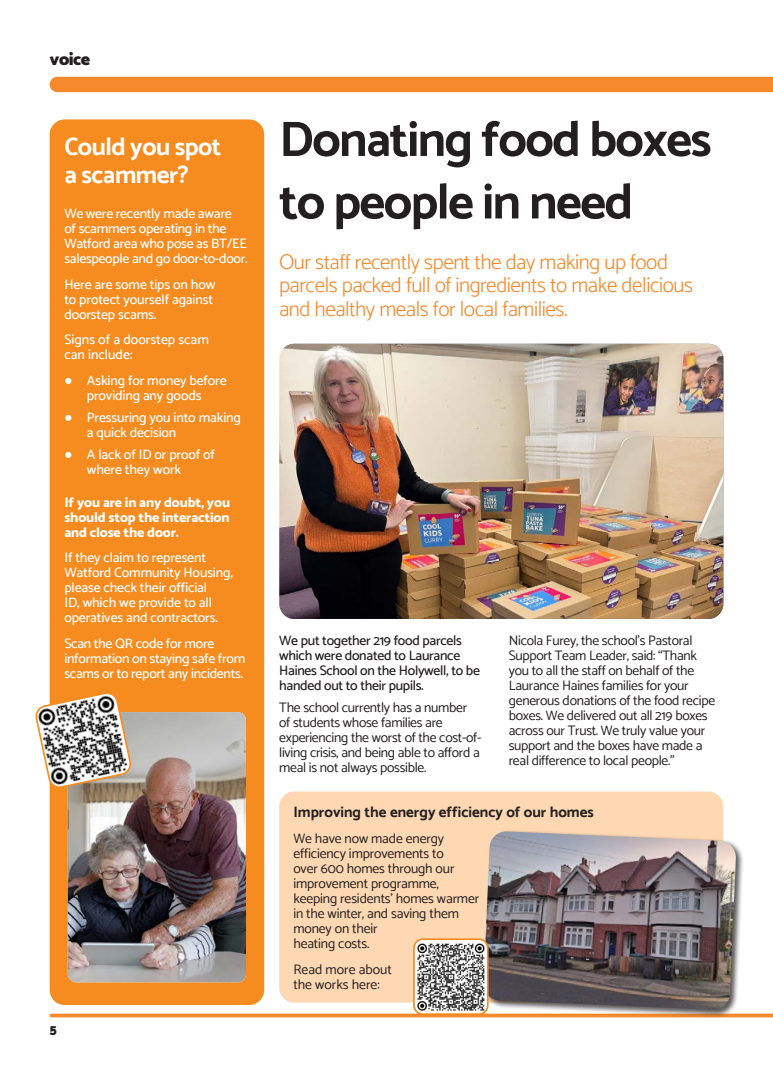
<style>
.page{position:relative;width:773px;height:1081px;background:#fff}
.page>*{position:absolute;margin:0;border:0;box-sizing:border-box;transform-origin:0 0}
.Body_1_abc_bullets{font:700 50px/62.5px "Catamaran";letter-spacing:-.03em;color:#231f20}
.Body_1_abc_bullets-2{font:700 25px/27.5px "Catamaran";letter-spacing:-.02em;color:#fff}
.Body_1_abc_bullets-3{font:300 21.25px/23.8px "Catamaran";letter-spacing:-.02em;color:#f5892c}
.Body_1_abc_bullets-4{font:900 17.5px "Catamaran";letter-spacing:-.03em;color:#231f20}
.t1{font:700 15px "Catamaran";color:#231f20}
.Body_1_abc_bullets-5{font:13.75px/15px "Catamaran";letter-spacing:-.02em;color:#231f20}
.Body_1_abc_bullets-6{font:500 13.75px/15px "Catamaran";letter-spacing:-.01em;color:#fff}
.Body_1_abc_bullets-7{font:500 13.75px/15px "Catamaran";letter-spacing:-.02em;color:#231f20}
.Body_1_abc_bullets-8{font:800 13.75px/15px "Catamaran";letter-spacing:-.01em;color:#fff;text-align:justify}
.Body_1_abc_bullets-9{font:13.75px/15px "Catamaran";color:#231f20}
.Body_1_abc_bullets-10{font:900 13.75px "Catamaran";color:#231f20}
.s1{font-weight:600;font-size:30px}
</style>
<div class="page">
<svg style="left:50px;top:1013px;width:722px;height:4px;background:#f69a4c"></svg>
<img style="left:279px;top:344px;width:444px;height:275px">
<div style="left:50px;top:77px;width:722px;height:15px;background:#f5892c"></div>
<div style="left:279px;top:791px;width:444px;height:211px;background:#fdd8b2;border-radius:15px"></div>
<div style="left:481px;top:829px;width:263px;height:189px;background:#231f20;opacity:.75"></div>
<img style="left:483px;top:831px;width:253px;height:179px">
<div style="left:50px;top:119px;width:214px;height:886px;background:#f68b1f;border-radius:15px"></div>
<img style="left:68px;top:712px;width:178px;height:270px">
<svg style="left:35px;top:690px;width:98px;height:100px"></svg>
<img style="left:414px;top:939px;width:73px;height:75px">
<div style="left:413px;top:938px;width:75px;height:77px;border:2px solid #f68b1f;border-radius:9px"></div>
<p class="Body_1_abc_bullets-4" style="left:50px;top:49px;width:42px">voice</p>
<p class="Body_1_abc_bullets-2" style="left:64px;top:133px;width:158px">Could you spot a scammer?</p>
<p class="Body_1_abc_bullets-6" style="left:64px;top:206px;width:185px">We were recently made aware<br>of scammers operating in the<br>Watford area who pose as BT/EE salespeople and go door-to-door.</p>
<p class="Body_1_abc_bullets-6" style="left:64px;top:276px;width:152px">Here are some tips on how to protect yourself against doorstep scams.</p>
<p class="Body_1_abc_bullets-6" style="left:64px;top:332px;width:146px">Signs of a doorstep scam can include:</p>
<p class="Body_1_abc_bullets-6" style="left:64px;top:373px;width:164px;text-align:center"><span class="s1">•</span> Asking for money before providing any goods</p>
<p class="Body_1_abc_bullets-6" style="left:87px;top:410px;width:155px;text-indent:-23px"><span class="s1">•</span> Pressuring you into making a quick decision</p>
<p class="Body_1_abc_bullets-6" style="left:87px;top:447px;width:130px;text-indent:-23px"><span class="s1">•</span> A lack of ID or proof of where they work</p>
<p class="Body_1_abc_bullets-8" style="left:64px;top:494px;width:167px">If you are in any doubt, you should stop the interaction and close the door.</p>
<p class="Body_1_abc_bullets-6" style="left:64px;top:550px;width:170px">If they claim to represent<br>Watford Community Housing, please check their official<br>ID, which we provide to all operatives and contractors.</p>
<p class="Body_1_abc_bullets-6" style="left:64px;top:636px;width:182px">Scan the QR code for more information on staying safe from scams or to report any incidents.</p>
<p class="Body_1_abc_bullets-10" style="left:50px;top:1021px;width:9px">5</p>
<p class="Body_1_abc_bullets" style="left:279px;top:107px;width:434px">Donating food boxes to people in need</p>
<p class="Body_1_abc_bullets-3" style="left:279px;top:249px;width:415px">Our staff recently spent the day making up food parcels packed full of ingredients to make delicious and healthy meals for local families.</p>
<p class="Body_1_abc_bullets-7" style="left:279px;top:632px;width:202px">We put together 219 food parcels which were donated to Laurance<br>Haines School on the Holywell, to be handed out to their pupils.</p>
<p class="Body_1_abc_bullets-5" style="left:279px;top:700px;width:204px">The school currently has a number of students whose families are experiencing the worst of the cost-of&shy;living crisis, and being able to afford a meal is not always possible.</p>
<p class="Body_1_abc_bullets-5" style="left:508px;top:632px;width:208px">Nicola Furey, the school’s Pastoral Support Team Leader, said: “Thank you to all the staff on behalf of the Laurance Haines families for your generous donations of the food recipe boxes. We delivered out all 219 boxes across our Trust. We truly value your support and the boxes have made a real difference to local people.”</p>
<p class="t1" style="left:293px;top:803px;width:302px">Improving the energy efficiency of our homes</p>
<p class="Body_1_abc_bullets-5" style="left:293px;top:830px;width:187px">We have now made energy efficiency improvements to<br>over 600 homes through our improvement programme, keeping residents’ homes warmer in the winter, and saving them money on their<br>heating costs.</p>
<p class="Body_1_abc_bullets-9" style="left:293px;top:961px;width:100px">Read more about the works here:</p>
</div>
